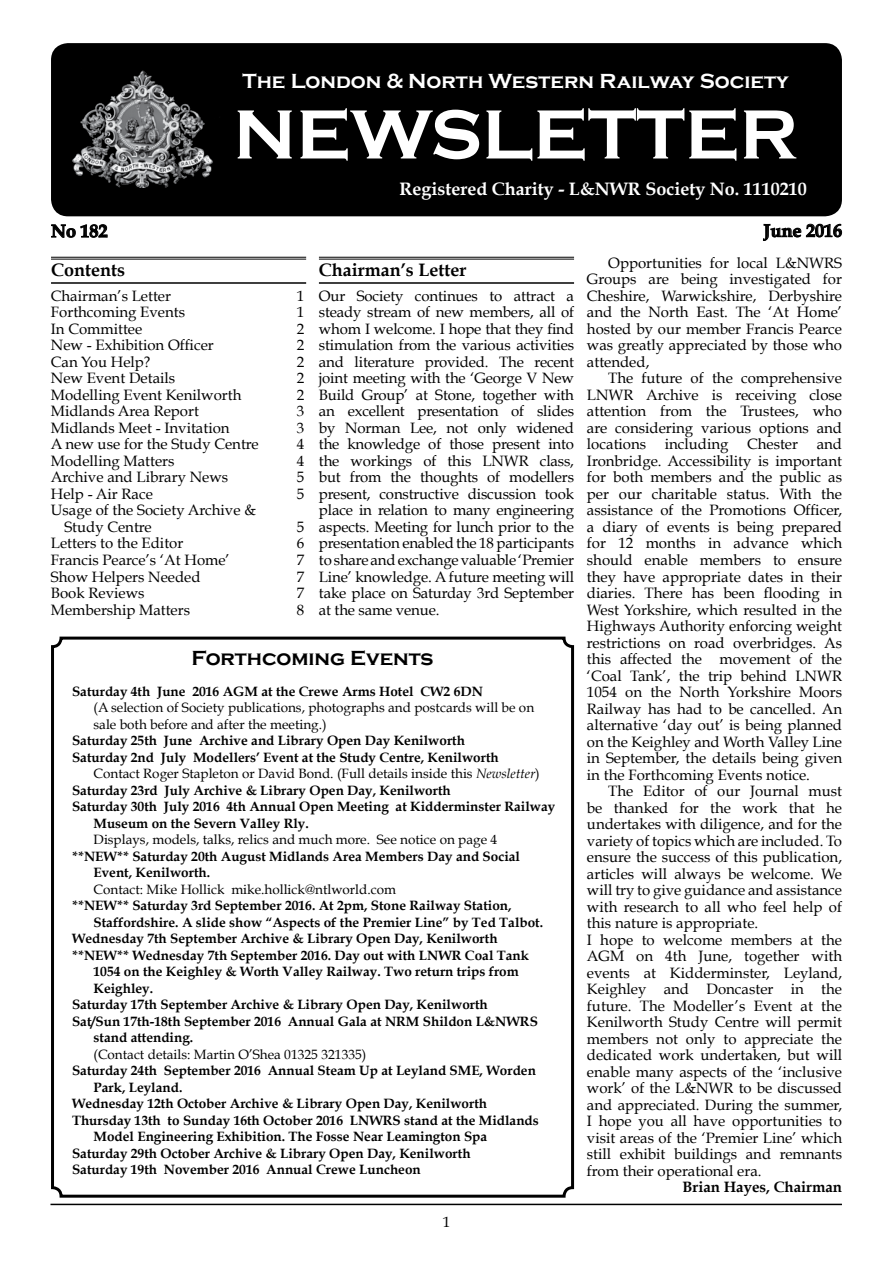
<style>
.page{position:relative;width:893px;height:1263px;background:#fff}
.page>*{position:absolute;margin:0;border:0;box-sizing:border-box;transform-origin:0 0}
.t1{font:700 72px "Copperplate Gothic";color:#fff}
.t2{font:700 21px "Copperplate Gothic";color:#fff}
.t3{font:700 21px "Copperplate Gothic";letter-spacing:-.005em;color:#000}
.t4{font:700 18px "Book Antiqua";color:#fff}
.t5{font:700 18px "Book Antiqua";color:#000}
.t6{font:15px/16.5px "Book Antiqua";color:#000;text-align:justify}
.t7{font:700 15px "Book Antiqua";color:#000}
.t8{font:700 13.5px/16.5px "Book Antiqua";color:#000}
.t9{font:13.5px/16.5px "Book Antiqua";color:#000}
.s1{font-style:italic}
</style>
<div class="page">
<hr style="left:50px;top:1204px;width:792px;height:1px;background:#000">
<div style="left:51px;top:43px;width:791px;height:173px;background:#000;border-radius:17px"></div>
<img style="left:72px;top:70px;width:141px;height:118px">
<svg style="left:51px;top:224px;width:57px;height:14px"></svg>
<svg style="left:763px;top:223px;width:79px;height:18px"></svg>
<hr style="left:319px;top:257px;width:255px;height:1px;background:#000">
<hr style="left:319px;top:259px;width:255px;height:1px;background:#000">
<hr style="left:319px;top:282px;width:255px;height:2px;background:#000">
<hr style="left:51px;top:257px;width:255px;height:1px;background:#000">
<hr style="left:51px;top:259px;width:255px;height:1px;background:#000">
<hr style="left:51px;top:282px;width:255px;height:2px;background:#000">
<div style="left:51px;top:637px;width:523px;height:561px;border:3px solid #000;border-radius:9px"></div>
<h2 class="t2" style="left:243px;top:70px;width:548px">The London &amp; North Western Railway Society</h2>
<h1 class="t1" style="left:233px;top:95px;width:566px">NEWSLETTER</h1>
<p class="t4" style="left:399px;top:178px;width:409px">Registered Charity - L&amp;NWR Society No. 1110210</p>
<p class="t5" style="left:51px;top:220px;width:58px">No 182</p>
<p class="t5" style="left:764px;top:220px;width:80px">June 2016</p>
<p class="t5" style="left:51px;top:260px;width:75px">Contents</p>
<p class="t5" style="left:319px;top:260px;width:149px">Chairman’s Letter</p>
<p class="t6" style="left:51px;top:288px;width:122px">Chairman’s Letter</p>
<p class="t6" style="left:297px;top:288px;width:9px">1</p>
<p class="t6" style="left:51px;top:304px;width:136px">Forthcoming Events</p>
<p class="t6" style="left:297px;top:304px;width:9px">1</p>
<p class="t6" style="left:51px;top:321px;width:93px">In Committee</p>
<p class="t6" style="left:297px;top:321px;width:9px">2</p>
<p class="t6" style="left:51px;top:337px;width:164px">New - Exhibition Officer</p>
<p class="t6" style="left:297px;top:337px;width:9px">2</p>
<p class="t6" style="left:51px;top:354px;width:101px">Can You Help?</p>
<p class="t6" style="left:297px;top:354px;width:9px">2</p>
<p class="t6" style="left:51px;top:370px;width:126px">New Event Details</p>
<p class="t6" style="left:297px;top:370px;width:9px">2</p>
<p class="t6" style="left:51px;top:387px;width:192px">Modelling Event Kenilworth</p>
<p class="t6" style="left:297px;top:387px;width:9px">2</p>
<p class="t6" style="left:51px;top:403px;width:150px">Midlands Area Report</p>
<p class="t6" style="left:297px;top:403px;width:9px">3</p>
<p class="t6" style="left:51px;top:420px;width:180px">Midlands Meet - Invitation</p>
<p class="t6" style="left:297px;top:420px;width:9px">3</p>
<p class="t6" style="left:51px;top:436px;width:209px">A new use for the Study Centre</p>
<p class="t6" style="left:297px;top:436px;width:9px">4</p>
<p class="t6" style="left:51px;top:453px;width:125px">Modelling Matters</p>
<p class="t6" style="left:297px;top:453px;width:9px">4</p>
<p class="t6" style="left:51px;top:469px;width:179px">Archive and Library News</p>
<p class="t6" style="left:297px;top:469px;width:9px">5</p>
<p class="t6" style="left:51px;top:486px;width:104px">Help - Air Race</p>
<p class="t6" style="left:297px;top:486px;width:9px">5</p>
<p class="t6" style="left:64px;top:502px;width:193px;text-indent:-14px">Usage of the Society Archive &amp;<br>Study Centre</p>
<p class="t6" style="left:587px;top:255px;width:257px;text-indent:21px">Opportunities for local L&amp;NWRS Groups are being investigated for Cheshire, Warwickshire, Derbyshire and the North East. The ‘At Home’ hosted by our member Francis Pearce was greatly appreciated by those who attended,</p>
<p class="t6" style="left:587px;top:370px;width:257px;text-indent:21px">The future of the comprehensive LNWR Archive is receiving close attention from the Trustees, who are considering various options and locations including Chester and Ironbridge. Accessibility is important for both members and the public as per our charitable status. With the assistance of the Promotions Officer, a diary of events is being prepared for 12 months in advance which should enable members to ensure they have appropriate dates in their diaries. There has been flooding in West Yorkshire, which resulted in the Highways Authority enforcing weight restrictions on road overbridges. As this affected the movement of the ‘Coal Tank’, the trip behind LNWR 1054 on the North Yorkshire Moors Railway has had to be cancelled. An alternative ‘day out’ is being planned on the Keighley and Worth Valley Line in September, the details being given in the Forthcoming Events notice.</p>
<p class="t6" style="left:587px;top:783px;width:257px;text-align:left;text-indent:21px">The Editor of our Journal must be thanked for the work that he undertakes with diligence, and for the variety of topics which are included. To ensure the success of this publication, articles will always be welcome. We will try to give guidance and assistance with research to all who feel help of this nature is appropriate.<br>I hope to welcome members at the AGM on 4th June, together with events at Kidderminster, Leyland, Keighley and Doncaster in the future. The Modeller’s Event at the Kenilworth Study Centre will permit members not only to appreciate the dedicated work undertaken, but will enable many aspects of the ‘inclusive work’ of the L&amp;NWR to be discussed and appreciated. During the summer, I hope you all have opportunities to visit areas of the ‘Premier Line’ which still exhibit buildings and remnants from their operational era.</p>
<p class="t7" style="left:682px;top:1178px;width:161px">Brian Hayes, Chairman</p>
<p class="t6" style="left:319px;top:288px;width:257px">Our Society continues to attract a steady stream of new members, all of whom I welcome. I hope that they find stimulation from the various activities and literature provided. The recent joint meeting with the ‘George V New Build Group’ at Stone, together with an excellent presentation of slides by Norman Lee, not only widened the knowledge of those present into the workings of this LNWR class, but from the thoughts of modellers present, constructive discussion took place in relation to many engineering aspects. Meeting for lunch prior to the presentation enabled the 18 participants to share and exchange valuable ‘Premier Line’ knowledge. A future meeting will take place on Saturday 3rd September at the same venue.</p>
<p class="t6" style="left:297px;top:519px;width:9px">5</p>
<p class="t6" style="left:51px;top:535px;width:134px">Letters to the Editor</p>
<p class="t6" style="left:297px;top:535px;width:9px">6</p>
<p class="t6" style="left:51px;top:552px;width:180px">Francis Pearce’s ‘At Home’</p>
<p class="t6" style="left:297px;top:552px;width:9px">7</p>
<p class="t6" style="left:51px;top:568px;width:151px">Show Helpers Needed</p>
<p class="t6" style="left:297px;top:568px;width:9px">7</p>
<p class="t6" style="left:51px;top:585px;width:95px">Book Reviews</p>
<p class="t6" style="left:297px;top:585px;width:9px">7</p>
<p class="t6" style="left:51px;top:601px;width:141px">Membership Matters</p>
<p class="t6" style="left:297px;top:601px;width:9px">8</p>
<h2 class="t3" style="left:192px;top:647px;width:243px">Forthcoming Events</h2>
<p class="t8" style="left:72px;top:683px;width:412px">Saturday 4th June 2016 AGM at the Crewe Arms Hotel CW2 6DN</p>
<p class="t9" style="left:94px;top:700px;width:442px">(A selection of Society publications, photographs and postcards will be on sale both before and after the meeting.)</p>
<p class="t8" style="left:72px;top:733px;width:394px">Saturday 25th June Archive and Library Open Day Kenilworth</p>
<p class="t8" style="left:72px;top:749px;width:428px">Saturday 2nd July Modellers’ Event at the Study Centre, Kenilworth</p>
<p class="t9" style="left:94px;top:765px;width:448px">Contact Roger Stapleton or David Bond. (Full details inside this <span class="s1">Newsletter</span>)</p>
<p class="t8" style="left:72px;top:782px;width:380px">Saturday 23rd July Archive &amp; Library Open Day, Kenilworth</p>
<p class="t8" style="left:72px;top:799px;width:485px">Saturday 30th July 2016 4th Annual Open Meeting at Kidderminster Railway</p>
<p class="t8" style="left:94px;top:815px;width:217px">Museum on the Severn Valley Rly.</p>
<p class="t9" style="left:94px;top:831px;width:405px">Displays, models, talks, relics and much more. See notice on page 4</p>
<p class="t8" style="left:94px;top:848px;width:428px;text-indent:-22px">**NEW** Saturday 20th August Midlands Area Members Day and Social<br>Event, Kenilworth.</p>
<p class="t9" style="left:94px;top:881px;width:304px">Contact: Mike Hollick mike.hollick@ntlworld.com</p>
<p class="t8" style="left:72px;top:898px;width:441px">**NEW** Saturday 3rd September 2016. At 2pm, Stone Railway Station,</p>
<p class="t8" style="left:94px;top:914px;width:451px">Staffordshire. A slide show “Aspects of the Premier Line” by Ted Talbot.</p>
<p class="t8" style="left:72px;top:931px;width:427px">Wednesday 7th September Archive &amp; Library Open Day, Kenilworth</p>
<p class="t8" style="left:72px;top:947px;width:459px">**NEW** Wednesday 7th September 2016. Day out with LNWR Coal Tank</p>
<p class="t8" style="left:94px;top:964px;width:427px">1054 on the Keighley &amp; Worth Valley Railway. Two return trips from</p>
<p class="t8" style="left:94px;top:980px;width:61px">Keighley.</p>
<p class="t8" style="left:72px;top:997px;width:417px">Saturday 17th September Archive &amp; Library Open Day, Kenilworth</p>
<p class="t8" style="left:72px;top:1013px;width:467px">Sat/Sun 17th-18th September 2016 Annual Gala at NRM Shildon L&amp;NWRS</p>
<p class="t8" style="left:94px;top:1030px;width:101px">stand attending.</p>
<p class="t9" style="left:94px;top:1046px;width:274px">(Contact details: Martin O’Shea 01325 321335)</p>
<p class="t8" style="left:72px;top:1063px;width:465px">Saturday 24th September 2016 Annual Steam Up at Leyland SME, Worden</p>
<p class="t8" style="left:94px;top:1079px;width:90px">Park, Leyland.</p>
<p class="t8" style="left:72px;top:1096px;width:417px">Wednesday 12th October Archive &amp; Library Open Day, Kenilworth</p>
<p class="t8" style="left:72px;top:1112px;width:468px">Thursday 13th to Sunday 16th October 2016 LNWRS stand at the Midlands</p>
<p class="t8" style="left:94px;top:1129px;width:395px">Model Engineering Exhibition. The Fosse Near Leamington Spa</p>
<p class="t8" style="left:72px;top:1145px;width:400px">Saturday 29th October Archive &amp; Library Open Day, Kenilworth</p>
<p class="t8" style="left:72px;top:1162px;width:350px">Saturday 19th November 2016 Annual Crewe Luncheon</p>
<p class="t6" style="left:443px;top:1213px;width:9px">1</p>
</div>
